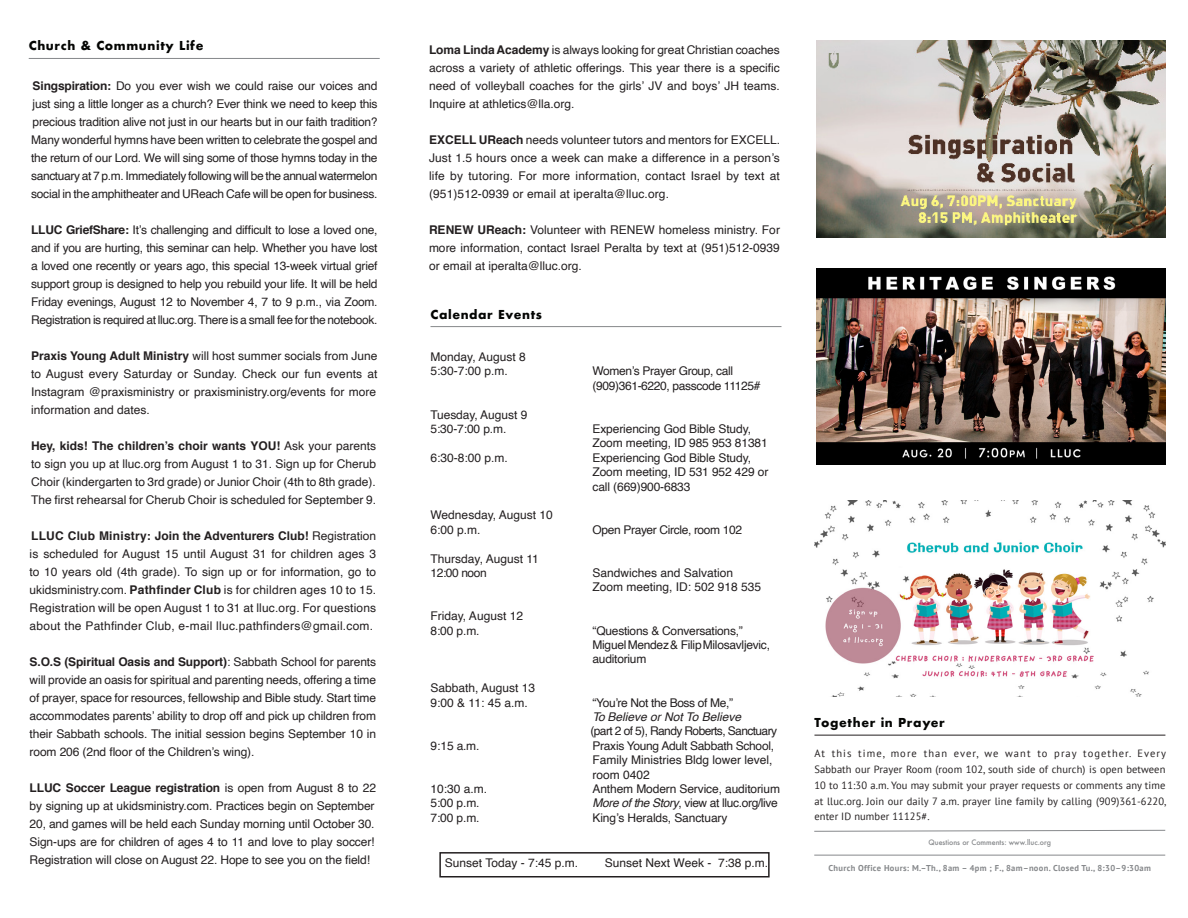
<style>
.page{position:relative;width:1188px;height:918px;background:#fff}
.page>*{position:absolute;margin:0;border:0;box-sizing:border-box;transform-origin:0 0}
.FYI{font:12px/18px "Helvetica";letter-spacing:-.01em;color:#231f20;text-align:justify}
.FYI-2{font:12px/14.4px "Helvetica";letter-spacing:-.03em;color:#231f20}
.t1{font:700 12px "Futura";letter-spacing:.05em;color:#040503}
.S__School_Options{font:12px "Helvetica";color:#231f20}
.FYI-3{font:12px "Helvetica";letter-spacing:-.05em;color:#231f20}
.FYI-4{font:italic 12px "Helvetica";color:#231f20}
.t2{font:10.5px/15.8px "PT Sans";letter-spacing:.01em;color:#231f20;text-align:justify}
.t3{font:700 8.55px "PT Sans";letter-spacing:.04em;color:#86888b}
.t4{font:500 7.35px "Futura";color:#86888b}
.s1{font-weight:700}
.s2{font-style:italic}
</style>
<div class="page">
<hr style="left:29px;top:58px;width:351px;height:1px;background:#86888b">
<hr style="left:430px;top:326px;width:352px;height:1px;background:#86888b">
<hr style="left:814px;top:855px;width:351px;height:1px;background:#86888b">
<svg style="left:814px;top:830px;width:352px;height:2px"></svg>
<hr style="left:814px;top:735px;width:351px;height:1px;background:#231f20">
<div style="left:439px;top:852px;width:331px;height:26px;border:2px solid #231f20"></div>
<img style="left:814px;top:500px;width:352px;height:197px">
<img style="left:816px;top:41px;width:350px;height:197px">
<img style="left:816px;top:268px;width:350px;height:197px">
<p class="t1" style="left:29px;top:37px;width:176px">Church &amp; Community Life</p>
<p class="FYI" style="left:31px;top:77px;width:348px"><span class="s1">Singspiration:</span> Do you ever wish we could raise our voices and just sing a little longer as a church? Ever think we need to keep this precious tradition alive not just in our hearts but in our faith tradition?<br>Many wonderful hymns have been written to celebrate the gospel and the return of our Lord. We will sing some of those hymns today in the sanctuary at 7 p.m. Immediately following will be the annual watermelon social in the amphitheater and UReach Cafe will be open for business.</p>
<p class="FYI" style="left:31px;top:221px;width:348px"><span class="s1">LLUC GriefShare:</span> It’s challenging and difficult to lose a loved one, and if you are hurting, this seminar can help. Whether you have lost a loved one recently or years ago, this special 13-week virtual grief support group is designed to help you rebuild your life. It will be held Friday evenings, August 12 to November 4, 7 to 9 p.m., via Zoom.<br>Registration is required at lluc.org. There is a small fee for the notebook.</p>
<p class="FYI" style="left:31px;top:347px;width:348px;text-align:left"><span class="s1">Praxis Young Adult Ministry</span> will host summer socials from June to August every Saturday or Sunday. Check our fun events at Instagram @praxisministry or praxisministry.org/events for more information and dates.</p>
<p class="FYI" style="left:31px;top:437px;width:346px"><span class="s1">Hey, kids! The children’s choir wants YOU!</span> Ask your parents to sign you up at lluc.org from August 1 to 31. Sign up for Cherub Choir (kindergarten to 3rd grade) or Junior Choir (4th to 8th grade).<br>The first rehearsal for Cherub Choir is scheduled for September 9.</p>
<p class="FYI" style="left:30px;top:527px;width:348px"><span class="s1">LLUC Club Ministry: Join the Adventurers Club!</span> Registration is scheduled for August 15 until August 31 for children ages 3 to 10 years old (4th grade). To sign up or for information, go to ukidsministry.com. <span class="s1">Pathfinder Club</span> is for children ages 10 to 15.<br>Registration will be open August 1 to 31 at lluc.org. For questions about the Pathfinder Club, e-mail lluc.pathfinders@gmail.com.</p>
<p class="FYI" style="left:30px;top:653px;width:348px"><span class="s1">S.O.S (Spiritual Oasis and Support)</span>: Sabbath School for parents will provide an oasis for spiritual and parenting needs, offering a time of prayer, space for resources, fellowship and Bible study. Start time accommodates parents’ ability to drop off and pick up children from their Sabbath schools. The initial session begins September 10 in room 206 (2nd floor of the Children’s wing).</p>
<p class="FYI" style="left:30px;top:779px;width:348px;text-align:left"><span class="s1">LLUC Soccer League registration</span> is open from August 8 to 22 by signing up at ukidsministry.com. Practices begin on September 20, and games will be held each Sunday morning until October 30.<br>Sign-ups are for children of ages 4 to 11 and love to play soccer!<br>Registration will close on August 22. Hope to see you on the field!</p>
<p class="FYI" style="left:429px;top:41px;width:352px"><span class="s1">Loma Linda Academy</span> is always looking for great Christian coaches across a variety of athletic offerings. This year there is a specific need of volleyball coaches for the girls’ JV and boys’ JH teams.<br>Inquire at athletics@lla.org.</p>
<p class="FYI" style="left:429px;top:131px;width:353px"><span class="s1">EXCELL UReach</span> needs volunteer tutors and mentors for EXCELL.<br>Just 1.5 hours once a week can make a difference in a person’s life by tutoring. For more information, contact Israel by text at (951)512-0939 or email at iperalta@lluc.org.</p>
<p class="FYI" style="left:429px;top:221px;width:352px"><span class="s1">RENEW UReach:</span> Volunteer with RENEW homeless ministry. For more information, contact Israel Peralta by text at (951)512-0939 or email at iperalta@lluc.org.</p>
<p class="t1" style="left:430px;top:305px;width:113px">Calendar Events</p>
<p class="FYI" style="left:431px;top:348px;width:97px">Monday, August 8</p>
<p class="FYI" style="left:431px;top:362px;width:79px">5:30-7:00 p.m.</p>
<p class="FYI-2" style="left:593px;top:364px;width:169px">Women’s Prayer Group, call (909)361-6220, passcode 11125#</p>
<p class="FYI" style="left:431px;top:406px;width:98px">Tuesday, August 9</p>
<p class="FYI" style="left:431px;top:420px;width:77px">5:30-7:00 p.m.</p>
<p class="FYI" style="left:593px;top:422px;width:177px;line-height:14.4px">Experiencing God Bible Study,<br>Zoom meeting, ID 985 953 81381</p>
<p class="FYI" style="left:431px;top:449px;width:79px">6:30-8:00 p.m.</p>
<p class="FYI" style="left:593px;top:451px;width:177px;line-height:14.4px;text-align:left">Experiencing God Bible Study,<br>Zoom meeting, ID 531 952 429 or call (669)900-6833</p>
<p class="FYI" style="left:431px;top:506px;width:124px">Wednesday, August 10</p>
<p class="FYI" style="left:431px;top:521px;width:52px">6:00 p.m.</p>
<p class="FYI-2" style="left:593px;top:523px;width:151px">Open Prayer Circle, room 102</p>
<p class="FYI" style="left:431px;top:550px;width:110px">Thursday, August 11</p>
<p class="FYI" style="left:431px;top:564px;width:58px">12:00 noon</p>
<p class="FYI" style="left:593px;top:564px;width:142px">Sandwiches and Salvation</p>
<p class="FYI" style="left:593px;top:578px;width:170px">Zoom meeting, ID: 502 918 535</p>
<p class="FYI" style="left:431px;top:607px;width:94px">Friday, August 12</p>
<p class="FYI" style="left:431px;top:622px;width:51px">8:00 p.m.</p>
<p class="FYI" style="left:593px;top:623px;width:179px;line-height:14.4px;text-align:left">“Questions &amp; Conversations,”<br>Miguel Mendez &amp; Filip Milosavljevic, auditorium</p>
<p class="FYI" style="left:431px;top:679px;width:106px">Sabbath, August 13</p>
<p class="FYI" style="left:431px;top:694px;width:99px">9:00 &amp; 11: 45 a.m.</p>
<p class="FYI-2" style="left:593px;top:695px;width:142px">“You’re Not the Boss of Me,”</p>
<p class="FYI-4" style="left:593px;top:707px;width:150px">To Believe or Not To Believe</p>
<p class="FYI-3" style="left:590px;top:722px;width:188px">(part 2 of 5), Randy Roberts, Sanctuary</p>
<p class="FYI" style="left:431px;top:737px;width:50px">9:15 a.m.</p>
<p class="FYI" style="left:593px;top:737px;width:183px">Praxis Young Adult Sabbath School,</p>
<p class="FYI" style="left:593px;top:753px;width:182px;line-height:14.4px">Family Ministries Bldg lower level, room 0402</p>
<p class="FYI" style="left:431px;top:780px;width:58px">10:30 a.m.</p>
<p class="FYI" style="left:593px;top:780px;width:189px">Anthem Modern Service, auditorium</p>
<p class="FYI" style="left:431px;top:794px;width:51px">5:00 p.m.</p>
<p class="FYI-2" style="left:593px;top:796px;width:187px"><span class="s2">More of the Story</span>, view at lluc.org/live</p>
<p class="FYI" style="left:431px;top:809px;width:51px">7:00 p.m.</p>
<p class="FYI" style="left:593px;top:809px;width:136px">King’s Heralds, Sanctuary</p>
<p class="S__School_Options" style="left:445px;top:854px;width:135px">Sunset Today - 7:45 p.m.</p>
<p class="S__School_Options" style="left:605px;top:854px;width:165px">Sunset Next Week - 7:38 p.m.</p>
<p class="t1" style="left:814px;top:714px;width:132px">Together in Prayer</p>
<p class="t2" style="left:814px;top:746px;width:353px">At this time, more than ever, we want to pray together. Every Sabbath our Prayer Room (room 102, south side of church) is open between 10 to 11:30 a.m. You may submit your prayer requests or comments any time at lluc.org. Join our daily 7 a.m. prayer line family by calling (909)361-6220, enter ID number 11125#.</p>
<p class="t4" style="left:929px;top:837px;width:124px">Questions or Comments: www.lluc.org</p>
<p class="t3" style="left:828px;top:863px;width:324px">Church Office Hours: M.–Th., 8am – 4pm ; F., 8am–noon. Closed Tu., 8:30–9:30am</p>
</div>
